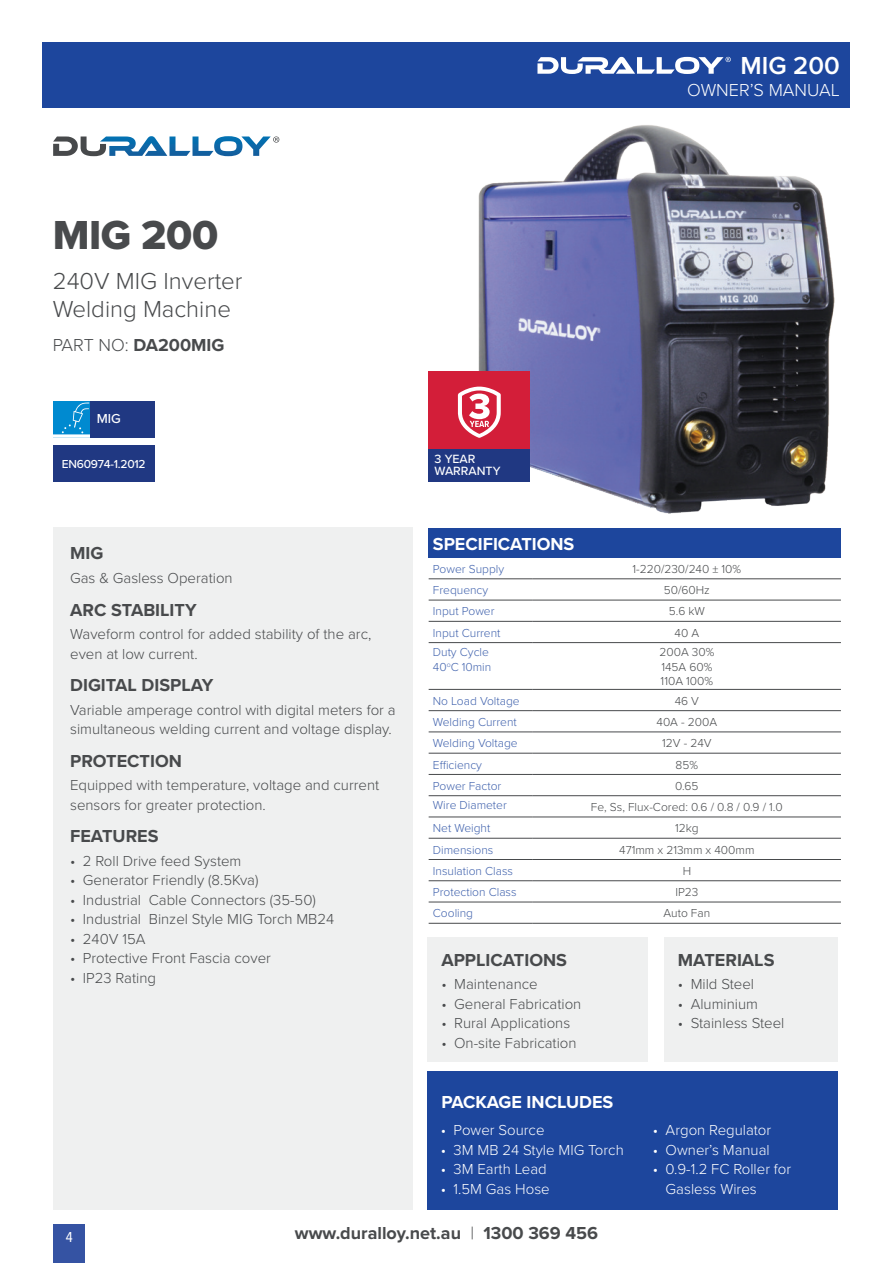
<style>
.page{position:relative;width:893px;height:1263px;background:#fff}
.page>*{position:absolute;margin:0;border:0;box-sizing:border-box;transform-origin:0 0}
.t1{font:42px "Proxima Nova Extrabld";letter-spacing:-.01em;color:#484a4c}
.t2{font:600 25.5px "Proxima Nova";color:#fff}
.t3{font:300 24px/28.5px "Proxima Nova";color:#484a4c}
.t4{font:700 18px "Proxima Nova";color:#484a4c}
.t5{font:700 18px "Proxima Nova";color:#fff}
.t6{font:300 18px "Proxima Nova";color:#fff}
.t7{font:300 15px/19.5px "Proxima Nova";color:#484a4c}
.t8{font:300 15px/19.5px "Proxima Nova";color:#fff}
.t9{font:15px "Proxima Nova Cond";color:#fff}
.t10{font:500 13.5px "Proxima Nova";color:#fff}
.t11{font:500 12.3px/12.3px "Proxima Nova";color:#fff}
.t12{font:300 12px/14.4px "Proxima Nova";color:#4062ad}
.t13{font:300 12px/14.4px "Proxima Nova";color:#484a4c}
.t14{font:500 12px "Proxima Nova";letter-spacing:-.02em;color:#fff}
.s1{font-weight:300}
</style>
<div class="page">
<img style="left:461px;top:125px;width:374px;height:389px">
<div style="left:43px;top:43px;width:807px;height:65px;background:#1d469d"></div>
<div style="left:53px;top:1225px;width:32px;height:38px;background:#3553a3"></div>
<div style="left:53px;top:528px;width:359px;height:682px;background:#eff0f0"></div>
<div style="left:90px;top:401px;width:65px;height:37px;background:#203882"></div>
<svg style="left:53px;top:401px;width:37px;height:2px"></svg>
<svg style="left:53px;top:403px;width:37px;height:35px"></svg>
<div style="left:53px;top:445px;width:102px;height:37px;background:#203882"></div>
<svg style="left:53px;top:136px;width:226px;height:20px"></svg>
<div style="left:428px;top:937px;width:220px;height:125px;background:#eff0f0"></div>
<div style="left:664px;top:937px;width:174px;height:125px;background:#eff0f0"></div>
<div style="left:428px;top:1071px;width:410px;height:138px;background:#1d469d"></div>
<div style="left:429px;top:445px;width:101px;height:37px;background:#203882"></div>
<div style="left:429px;top:372px;width:101px;height:77px;background:#d31e39"></div>
<svg style="left:458px;top:387px;width:43px;height:51px"></svg>
<svg style="left:537px;top:57px;width:194px;height:17px"></svg>
<div style="left:429px;top:528px;width:412px;height:29px;background:#1d469d"></div>
<hr style="left:429px;top:578px;width:104px;height:1px;background:#484a4c">
<hr style="left:533px;top:578px;width:308px;height:1px;background:#484a4c">
<hr style="left:429px;top:600px;width:104px;height:1px;background:#484a4c">
<hr style="left:533px;top:600px;width:308px;height:1px;background:#484a4c">
<hr style="left:429px;top:621px;width:104px;height:1px;background:#484a4c">
<hr style="left:533px;top:621px;width:308px;height:1px;background:#484a4c">
<hr style="left:429px;top:642px;width:104px;height:1px;background:#484a4c">
<hr style="left:533px;top:642px;width:308px;height:1px;background:#484a4c">
<hr style="left:429px;top:689px;width:104px;height:1px;background:#484a4c">
<hr style="left:533px;top:689px;width:308px;height:1px;background:#484a4c">
<hr style="left:429px;top:710px;width:104px;height:1px;background:#484a4c">
<hr style="left:533px;top:710px;width:308px;height:1px;background:#484a4c">
<hr style="left:429px;top:732px;width:104px;height:1px;background:#484a4c">
<hr style="left:533px;top:732px;width:308px;height:1px;background:#484a4c">
<hr style="left:429px;top:753px;width:104px;height:1px;background:#484a4c">
<hr style="left:533px;top:753px;width:308px;height:1px;background:#484a4c">
<hr style="left:429px;top:774px;width:104px;height:1px;background:#484a4c">
<hr style="left:533px;top:774px;width:308px;height:1px;background:#484a4c">
<hr style="left:429px;top:795px;width:104px;height:1px;background:#484a4c">
<hr style="left:533px;top:795px;width:308px;height:1px;background:#484a4c">
<hr style="left:429px;top:817px;width:104px;height:1px;background:#484a4c">
<hr style="left:533px;top:817px;width:308px;height:1px;background:#484a4c">
<hr style="left:429px;top:838px;width:104px;height:1px;background:#484a4c">
<hr style="left:533px;top:838px;width:308px;height:1px;background:#484a4c">
<hr style="left:429px;top:859px;width:104px;height:1px;background:#484a4c">
<hr style="left:533px;top:859px;width:308px;height:1px;background:#484a4c">
<hr style="left:429px;top:880px;width:104px;height:1px;background:#484a4c">
<hr style="left:533px;top:880px;width:308px;height:1px;background:#484a4c">
<hr style="left:429px;top:902px;width:104px;height:1px;background:#484a4c">
<hr style="left:533px;top:902px;width:308px;height:1px;background:#484a4c">
<hr style="left:429px;top:923px;width:104px;height:1px;background:#484a4c">
<hr style="left:533px;top:923px;width:308px;height:1px;background:#484a4c">
<h2 class="t2" style="left:740px;top:51px;width:101px">MIG 200</h2>
<p class="t6" style="left:687px;top:79px;width:154px">OWNER’S MANUAL</p>
<h1 class="t1" style="left:53px;top:210px;width:167px">MIG 200</h1>
<h3 class="t3" style="left:53px;top:267px;width:191px">240V MIG Inverter<br>Welding Machine</h3>
<p class="t4" style="left:53px;top:334px;width:173px"><span class="s1">PART NO:</span> DA200MIG</p>
<p class="t10" style="left:97px;top:410px;width:26px">MIG</p>
<p class="t14" style="left:62px;top:457px;width:85px">EN60974-1.2012</p>
<p class="t4" style="left:70px;top:543px;width:35px">MIG</p>
<p class="t7" style="left:70px;top:569px;width:164px">Gas &amp; Gasless Operation</p>
<p class="t4" style="left:70px;top:599px;width:128px">ARC STABILITY</p>
<p class="t7" style="left:70px;top:625px;width:303px">Waveform control for added stability of the arc, even at low current.</p>
<p class="t4" style="left:70px;top:674px;width:145px">DIGITAL DISPLAY</p>
<p class="t7" style="left:70px;top:700px;width:327px">Variable amperage control with digital meters for a simultaneous welding current and voltage display.</p>
<p class="t4" style="left:70px;top:750px;width:113px">PROTECTION</p>
<p class="t7" style="left:70px;top:776px;width:311px">Equipped with temperature, voltage and current sensors for greater protection.</p>
<p class="t4" style="left:70px;top:825px;width:90px">FEATURES</p>
<p class="t7" style="left:70px;top:851px;width:173px">• 2 Roll Drive feed System</p>
<p class="t7" style="left:70px;top:871px;width:190px">• Generator Friendly (8.5Kva)</p>
<p class="t7" style="left:70px;top:890px;width:247px">• Industrial Cable Connectors (35-50)</p>
<p class="t7" style="left:70px;top:910px;width:266px">• Industrial Binzel Style MIG Torch MB24</p>
<p class="t7" style="left:70px;top:929px;width:77px">• 240V 15A</p>
<p class="t7" style="left:70px;top:949px;width:202px">• Protective Front Fascia cover</p>
<p class="t7" style="left:70px;top:968px;width:87px">• IP23 Rating</p>
<p class="t11" style="left:435px;top:453px;width:68px">3 YEAR<br>WARRANTY</p>
<p class="t5" style="left:433px;top:533px;width:143px">SPECIFICATIONS</p>
<p class="t12" style="left:433px;top:562px;width:73px">Power Supply</p>
<p class="t13" style="left:632px;top:562px;width:110px">1-220/230/240 ± 10%</p>
<p class="t12" style="left:433px;top:583px;width:57px">Frequency</p>
<p class="t13" style="left:664px;top:583px;width:48px">50/60Hz</p>
<p class="t12" style="left:433px;top:604px;width:63px">Input Power</p>
<p class="t13" style="left:669px;top:604px;width:37px">5.6 kW</p>
<p class="t12" style="left:433px;top:626px;width:69px">Input Current</p>
<p class="t13" style="left:674px;top:626px;width:26px">40 A</p>
<p class="t12" style="left:433px;top:645px;width:60px">Duty Cycle<br>40<sup>o</sup>C 10min</p>
<p class="t13" style="left:659px;top:645px;width:56px">200A 30%<br>145A 60%<br>110A 100%</p>
<p class="t12" style="left:433px;top:694px;width:88px">No Load Voltage</p>
<p class="t13" style="left:675px;top:694px;width:26px">46 V</p>
<p class="t12" style="left:433px;top:715px;width:85px">Welding Current</p>
<p class="t13" style="left:656px;top:715px;width:62px">40A - 200A</p>
<p class="t12" style="left:433px;top:736px;width:86px">Welding Voltage</p>
<p class="t13" style="left:662px;top:736px;width:51px">12V - 24V</p>
<p class="t12" style="left:433px;top:757px;width:51px">Efficiency</p>
<p class="t13" style="left:676px;top:757px;width:24px">85%</p>
<p class="t12" style="left:433px;top:779px;width:70px">Power Factor</p>
<p class="t13" style="left:675px;top:779px;width:25px">0.65</p>
<p class="t12" style="left:433px;top:798px;width:75px">Wire Diameter</p>
<p class="t13" style="left:591px;top:800px;width:193px">Fe, Ss, Flux-Cored: 0.6 / 0.8 / 0.9 / 1.0</p>
<p class="t12" style="left:433px;top:821px;width:59px">Net Weight</p>
<p class="t13" style="left:675px;top:821px;width:25px">12kg</p>
<p class="t12" style="left:433px;top:843px;width:62px">Dimensions</p>
<p class="t13" style="left:619px;top:843px;width:137px">471mm x 213mm x 400mm</p>
<p class="t12" style="left:433px;top:864px;width:82px">Insulation Class</p>
<p class="t13" style="left:683px;top:864px;width:10px">H</p>
<p class="t12" style="left:433px;top:885px;width:85px">Protection Class</p>
<p class="t13" style="left:675px;top:885px;width:25px">IP23</p>
<p class="t12" style="left:433px;top:906px;width:42px">Cooling</p>
<p class="t13" style="left:664px;top:906px;width:48px">Auto Fan</p>
<p class="t4" style="left:441px;top:949px;width:127px">APPLICATIONS</p>
<p class="t7" style="left:441px;top:975px;width:98px">• Maintenance</p>
<p class="t7" style="left:441px;top:994px;width:141px">• General Fabrication</p>
<p class="t7" style="left:441px;top:1014px;width:130px">• Rural Applications</p>
<p class="t7" style="left:441px;top:1033px;width:137px">• On-site Fabrication</p>
<p class="t5" style="left:441px;top:1091px;width:173px">PACKAGE INCLUDES</p>
<p class="t8" style="left:441px;top:1120px;width:105px">• Power Source</p>
<p class="t8" style="left:441px;top:1140px;width:184px">• 3M MB 24 Style MIG Torch</p>
<p class="t8" style="left:441px;top:1159px;width:107px">• 3M Earth Lead</p>
<p class="t8" style="left:441px;top:1179px;width:110px">• 1.5M Gas Hose</p>
<p class="t4" style="left:678px;top:949px;width:98px">MATERIALS</p>
<p class="t7" style="left:678px;top:975px;width:78px">• Mild Steel</p>
<p class="t7" style="left:678px;top:994px;width:82px">• Aluminium</p>
<p class="t7" style="left:678px;top:1014px;width:108px">• Stainless Steel</p>
<p class="t8" style="left:653px;top:1120px;width:120px">• Argon Regulator</p>
<p class="t8" style="left:653px;top:1140px;width:118px">• Owner’s Manual</p>
<p class="t8" style="left:666px;top:1159px;width:127px;text-indent:-13px">• 0.9-1.2 FC Roller for<br>Gasless Wires</p>
<p class="t9" style="left:66px;top:1228px;width:8px">4</p>
<p class="t4" style="left:295px;top:1222px;width:305px">www.duralloy.net.au <span class="s1">|</span> 1300 369 456</p>
</div>
